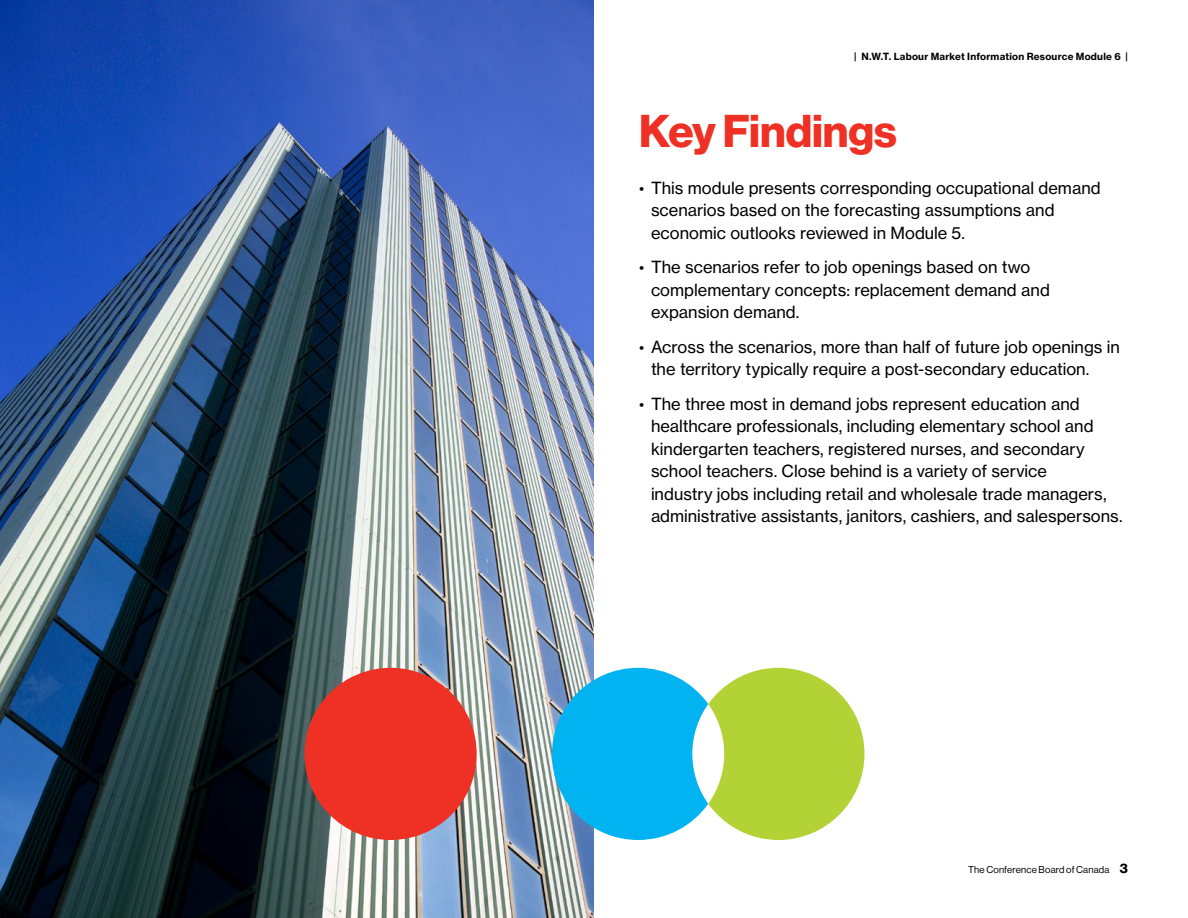
<style>
.page{position:relative;width:1188px;height:918px;background:#fff}
.page>*{position:absolute;margin:0;border:0;box-sizing:border-box;transform-origin:0 0}
.t1{font:45px "N Haas Grotesk DS Pro 75 Bd";color:#ee3124}
.t2{font:16.5px/22.5px "N Haas Grotesk TX Pro 55 Rg";color:#000}
.t3{font:9.75px "N Haas Grotesk TX Pro 75 Bd";letter-spacing:.025em;color:#000}
.t4{font:9.75px "N Haas Grotesk DS Pro 55 Rg";letter-spacing:.02em;color:#000}
.s1{font-size:15px}
.s2{font-family:"N Haas Grotesk DS Pro 75 Bd";font-size:13.5px}
</style>
<div class="page">
<img style="left:0;top:0;width:594px;height:918px">
<svg style="left:552px;top:668px;width:313px;height:172px"></svg>
<div style="left:304px;top:668px;width:173px;height:172px;background:#ee3124;border-radius:50%"></div>
<p class="t3" style="left:854px;top:50px;width:275px">| N.W.T. Labour Market Information Resource Module 6 |</p>
<h1 class="t1" style="left:639px;top:105px;width:259px">Key Findings</h1>
<p class="t2" style="left:651px;top:176px;width:451px;text-indent:-12px"><span class="s1">•</span> This module presents corresponding occupational demand scenarios based on the forecasting assumptions and economic outlooks reviewed in Module 5.</p>
<p class="t2" style="left:651px;top:256px;width:400px;text-indent:-12px"><span class="s1">•</span> The scenarios refer to job openings based on two complementary concepts: replacement demand and expansion demand.</p>
<p class="t2" style="left:651px;top:335px;width:470px;text-indent:-12px"><span class="s1">•</span> Across the scenarios, more than half of future job openings in the territory typically require a post-secondary education.</p>
<p class="t2" style="left:651px;top:392px;width:473px;text-indent:-12px"><span class="s1">•</span> The three most in demand jobs represent education and healthcare professionals, including elementary school and kindergarten teachers, registered nurses, and secondary school teachers. Close behind is a variety of service<br>industry jobs including retail and wholesale trade managers, administrative assistants, janitors, cashiers, and salespersons.</p>
<p class="t4" style="left:968px;top:864px;width:161px">The Conference Board of Canada <span class="s2">3</span></p>
</div>
